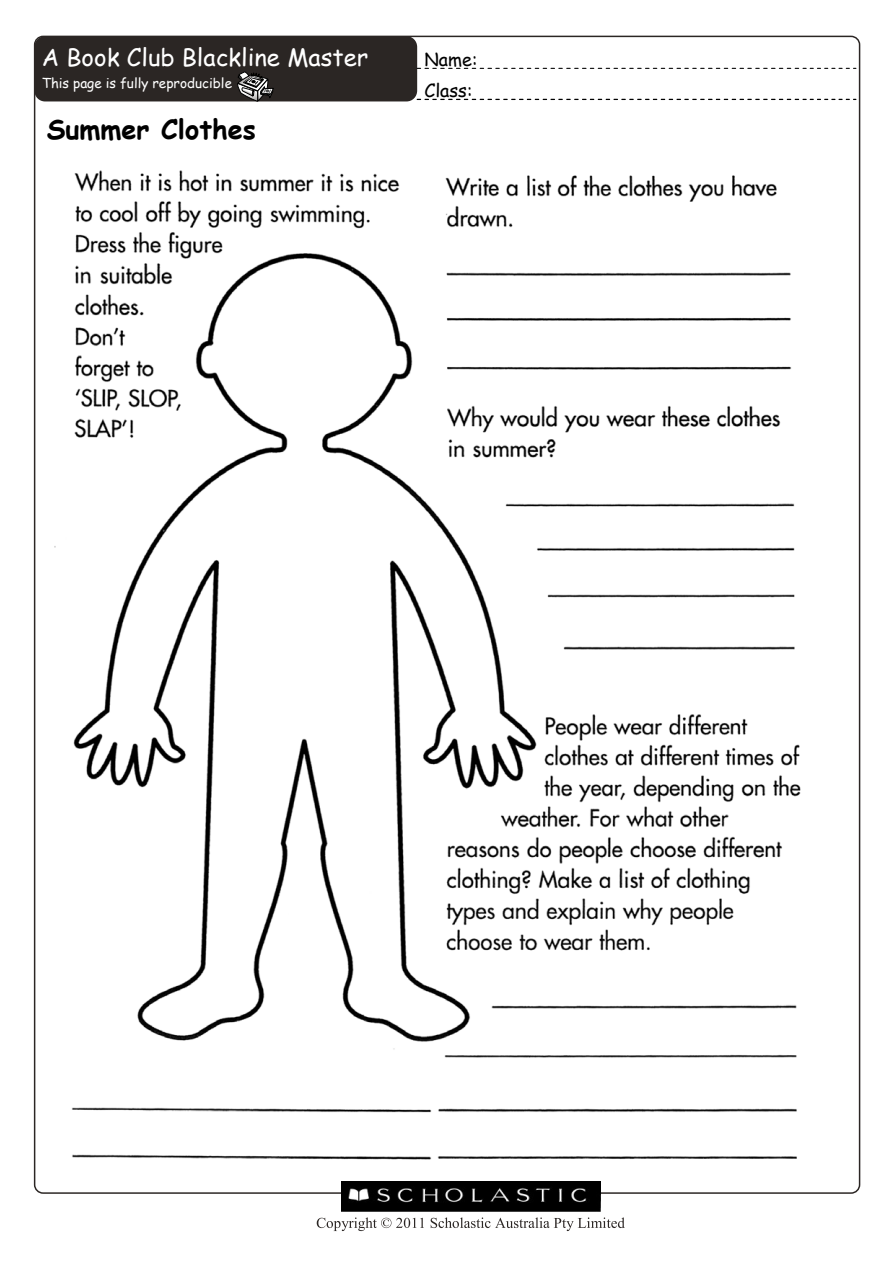
<style>
.page{position:relative;width:893px;height:1263px;background:#fff}
.page>*{position:absolute;margin:0;border:0;box-sizing:border-box;transform-origin:0 0}
.t1{font:700 27px "Comic Sans MS";color:#000}
.t2{font:24px "Comic Sans MS";color:#fff}
.t3{font:18px/31.2px "Comic Sans MS";color:#000}
.t4{font:13.5px "Comic Sans MS";color:#fff}
</style>
<div class="page">
<img style="left:54px;top:170px;width:747px;height:990px">
<div style="left:341px;top:1181px;width:260px;height:31px;background:#000"></div>
<div style="left:34px;top:36px;width:383px;height:65px;background:#2b2624;border-radius:11px"></div>
<svg style="left:417px;top:68px;width:439px;height:1px"></svg>
<svg style="left:417px;top:99px;width:439px;height:1px"></svg>
<img style="left:342px;top:1188px;width:259px;height:24px">
<svg style="left:317px;top:1217px;width:107px;height:14px"></svg>
<svg style="left:431px;top:1217px;width:194px;height:14px"></svg>
<svg style="left:237px;top:72px;width:37px;height:29px"></svg>
<h2 class="t2" style="left:42px;top:40px;width:328px">A Book Club Blackline Master</h2>
<p class="t4" style="left:42px;top:73px;width:192px">This page is fully reproducible</p>
<h1 class="t1" style="left:47px;top:109px;width:211px">Summer Clothes</h1>
<h3 class="t3" style="left:425px;top:43px;width:54px">Name:<br>Class:</h3>
</div>
